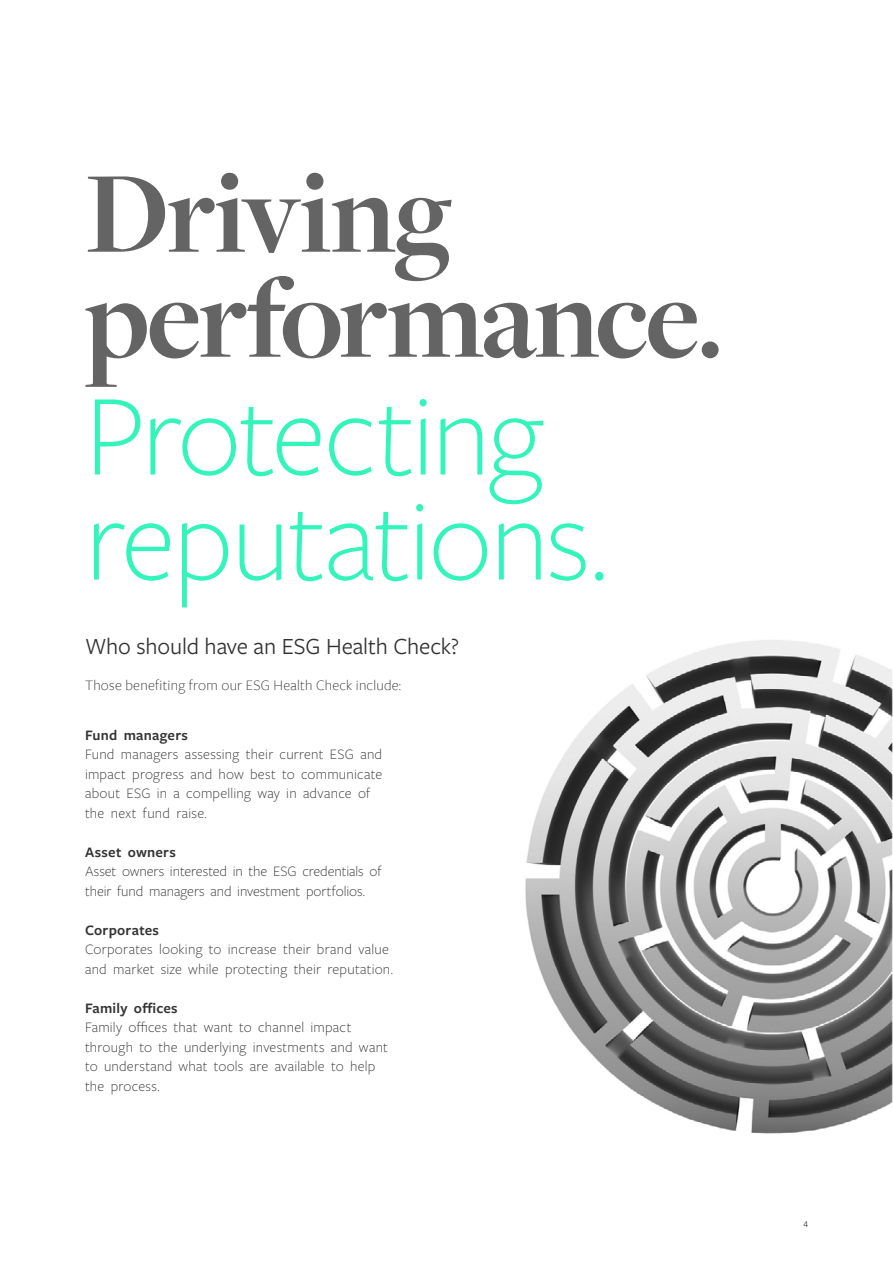
<style>
.page{position:relative;width:893px;height:1263px;background:#fff}
.page>*{position:absolute;margin:0;border:0;box-sizing:border-box;transform-origin:0 0}
.t1{font:300 120px/105px "Freight Sans Pro";letter-spacing:-.025em;color:#33f4bb}
.t2{font:700 120px/105px "Freight Disp Pro";letter-spacing:-.025em;color:#646464}
.t3{font:24px "Freight Sans Pro";letter-spacing:-.005em;color:#333}
.t4{font:300 15px/19.5px "Freight Sans Pro";letter-spacing:.015em;color:#333}
.t5{font:300 15px/19.5px "Freight Sans Pro";letter-spacing:-.005em;color:#333}
.t6{font:600 15px "Freight Sans Pro";letter-spacing:.02em;color:#333}
.t7{font:300 15px "Freight Sans";letter-spacing:.015em;color:#333}
.t8{font:9px "Freight Sans Pro";color:#1d1d1b}
</style>
<div class="page">
<img style="left:525px;top:640px;width:368px;height:494px">
<h1 class="t2" style="left:85px;top:158px;width:640px">Driving performance.</h1>
<h1 class="t1" style="left:85px;top:378px;width:525px">Protecting reputations.</h1>
<h2 class="t3" style="left:85px;top:630px;width:376px">Who should have an ESG Health Check?</h2>
<p class="t7" style="left:85px;top:677px;width:318px">Those benefiting from our ESG Health Check include:</p>
<p class="t6" style="left:85px;top:725px;width:104px">Fund managers</p>
<p class="t4" style="left:85px;top:744px;width:299px">Fund managers assessing their current ESG and impact progress and how best to communicate about ESG in a compelling way in advance of the next fund raise.</p>
<p class="t6" style="left:85px;top:842px;width:92px">Asset owners</p>
<p class="t5" style="left:85px;top:861px;width:298px">Asset owners interested in the ESG credentials of their fund managers and investment portfolios.</p>
<p class="t6" style="left:85px;top:920px;width:76px">Corporates</p>
<p class="t4" style="left:85px;top:939px;width:309px">Corporates looking to increase their brand value and market size while protecting their reputation.</p>
<p class="t6" style="left:85px;top:998px;width:94px">Family offices</p>
<p class="t4" style="left:85px;top:1017px;width:304px">Family offices that want to channel impact through to the underlying investments and want to understand what tools are available to help the process.</p>
<p class="t8" style="left:803px;top:1218px;width:6px">4</p>
</div>
